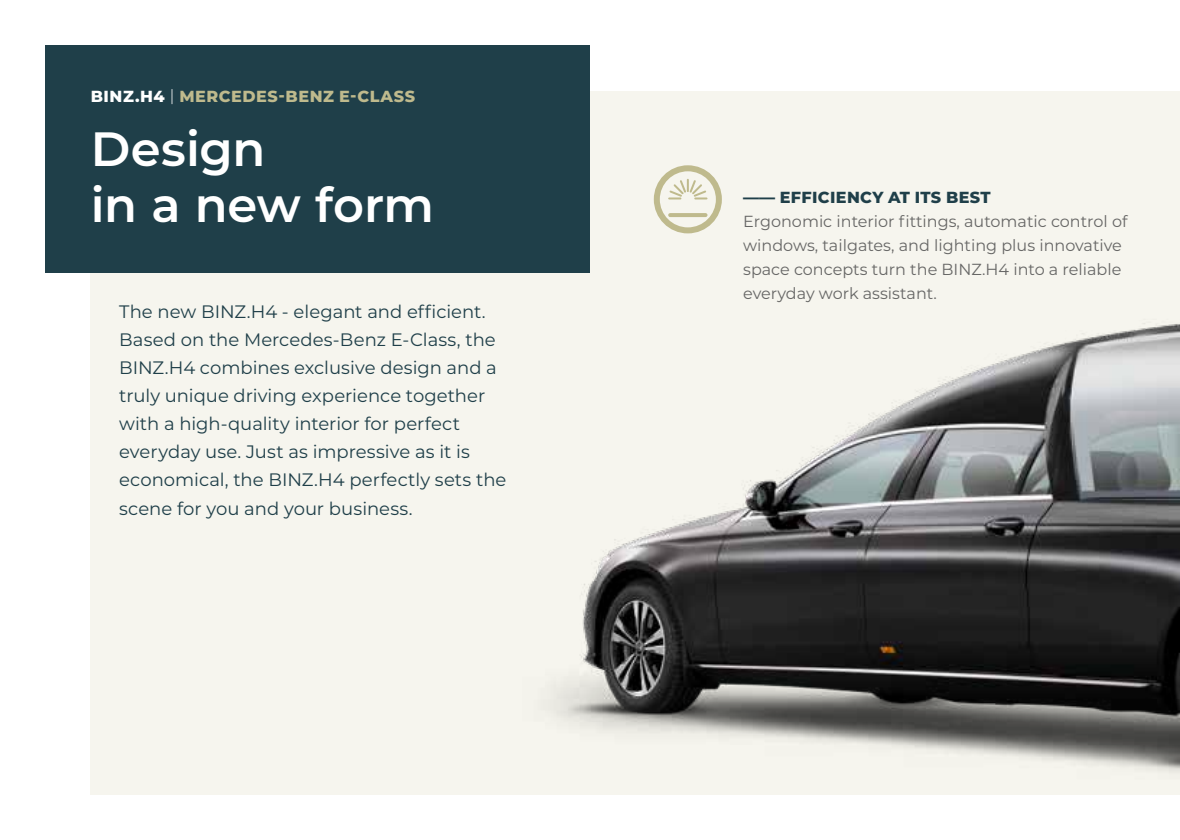
<style>
.page{position:relative;width:1180px;height:840px;background:#fff}
.page>*{position:absolute;margin:0;border:0;box-sizing:border-box;transform-origin:0 0}
.t1{font:600 48px/56px "Montserrat";color:#fff}
.t2{font:18px/28px "Montserrat";color:#1f3f49}
.t3{font:16px/24px "Montserrat";color:#666665}
.t4{font:800 16px "Montserrat";letter-spacing:.035em;color:#bfba8d}
.t5{font:800 16px "Montserrat";letter-spacing:.02em;color:#1f3f49}
.s1{color:#fff}
.s2{font-weight:300;color:#fff}
</style>
<div class="page">
<div style="left:91px;top:91px;width:1088px;height:703px;background:#f6f5ee"></div>
<img style="left:488px;top:165px;width:691px;height:607px">
<svg style="left:656px;top:168px;width:62px;height:62px"></svg>
<div style="left:653px;top:165px;width:68px;height:68px;border:6px solid #bfba8d;border-radius:50%"></div>
<svg style="left:667px;top:178px;width:40px;height:21px"></svg>
<hr style="left:670px;top:213px;width:35px;height:4px;background:#bfba8d">
<div style="left:45px;top:45px;width:545px;height:227px;background:#1f3f49"></div>
<p class="t4" style="left:91px;top:85px;width:326px"><span class="s1">BINZ.H4</span> <span class="s2">|</span> MERCEDES-BENZ E-CLASS</p>
<h1 class="t1" style="left:91px;top:119px;width:345px">Design<br>in a new form</h1>
<p class="t2" style="left:119px;top:297px;width:389px">The new BINZ.H4 - elegant and efficient.<br>Based on the Mercedes-Benz E-Class, the BINZ.H4 combines exclusive design and a truly unique driving experience together with a high-quality interior for perfect everyday use. Just as impressive as it is economical, the BINZ.H4 perfectly sets the scene for you and your business.</p>
<p class="t5" style="left:743px;top:185px;width:249px">― ― EFFICIENCY AT ITS BEST</p>
<p class="t3" style="left:743px;top:208px;width:386px">Ergonomic interior fittings, automatic control of windows, tailgates, and lighting plus innovative space concepts turn the BINZ.H4 into a reliable everyday work assistant.</p>
</div>
